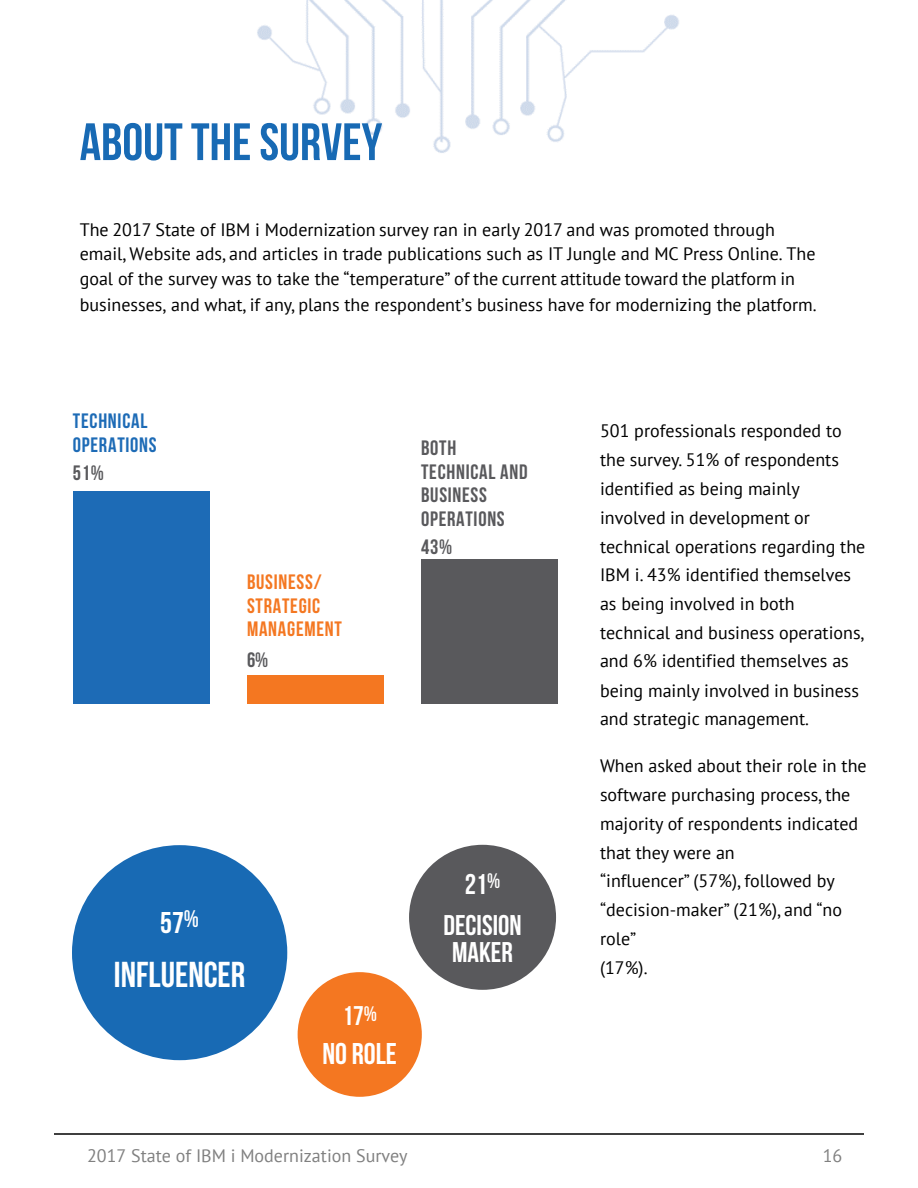
<style>
.page{position:relative;width:918px;height:1188px;background:#fff}
.page>*{position:absolute;margin:0;border:0;box-sizing:border-box;transform-origin:0 0}
.t1{font:700 52.5px "Bebas Neue";color:#186ab4}
.t2{font:36px "Bebas Neue";color:#fff}
.t3{font:30px "Bebas Neue";color:#fff}
.t4{font:28.5px/40.5px "Bebas Neue";color:#fff;text-align:center}
.t5{font:27px "Bebas Neue";color:#fff}
.t6{font:20.85px/23.9px "Bebas Neue";letter-spacing:.035em;color:#59595c}
.t7{font:20.85px/23.2px "Bebas Neue";letter-spacing:.035em;color:#f47721}
.t8{font:20.85px/24px "Bebas Neue";letter-spacing:.035em;color:#1d6bb6}
.t9{font:18px/28.8px "PT Sans";color:#000}
.t10{font:18px "PT Sans";color:#808080}
.t11{font:18px "PT Sans";color:#808080}
.s1{font-style:inherit}
</style>
<div class="page">
<img style="left:257px;top:0;width:422px;height:153px">
<hr style="left:54px;top:1133px;width:810px;height:2px;background:#000">
<div style="left:298px;top:972px;width:124px;height:125px;background:#f47721;border-radius:50%"></div>
<div style="left:72px;top:845px;width:215px;height:215px;background:#186ab4;border-radius:50%"></div>
<div style="left:409px;top:845px;width:147px;height:145px;background:#59595c;border-radius:50%"></div>
<div style="left:73px;top:492px;width:137px;height:212px;background:#1d6bb6"></div>
<div style="left:247px;top:675px;width:137px;height:29px;background:#f47721"></div>
<div style="left:421px;top:560px;width:137px;height:144px;background:#59595c"></div>
<h1 class="t1" style="left:80px;top:113px;width:304px">ABOUT THE SURVEY</h1>
<p class="t9" style="left:80px;top:216px;width:738px;line-height:25.2px">The 2017 State of IBM i Modernization survey ran <span class="s1">in</span> early 2017 and was promoted through email, Website ads, and articles in trade publications such as IT Jungle and MC Press Online. The goal of the survey was to take the “temperature” of the current attitude toward the platform in businesses, and what, if any, plans the respondent’s business have for modernizing the platform.</p>
<p class="t8" style="left:73px;top:408px;width:85px">TECHNICAL<br>OPERATIONS</p>
<p class="t6" style="left:73px;top:460px;width:33px">51%</p>
<p class="t7" style="left:247px;top:570px;width:96px">BUSINESS/<br>STRATEGIC<br>MANAGEMENT</p>
<p class="t6" style="left:247px;top:647px;width:23px">6%</p>
<p class="t6" style="left:421px;top:435px;width:108px">BOTH<br>TECHNICAL AND<br>BUSINESS<br>OPERATIONS</p>
<p class="t6" style="left:421px;top:535px;width:33px">43%</p>
<h3 class="t3" style="left:160px;top:906px;width:40px">57<sup>%</sup></h3>
<h2 class="t2" style="left:114px;top:955px;width:133px">INFLUENCER</h2>
<h3 class="t5" style="left:342px;top:1001px;width:36px">17<sup>%</sup></h3>
<h3 class="t3" style="left:322px;top:1037px;width:76px">NO ROLE</h3>
<h3 class="t4" style="left:444px;top:864px;width:80px">21<sup>%<br></sup>DECISION</h3>
<h3 class="t4" style="left:452px;top:931px;width:62px">MAKER</h3>
<p class="t9" style="left:600px;top:416px;width:267px">501 professionals responded to the survey. 51% of respondents identified as being mainly involved in development or technical operations regarding the<br>IBM i. 43% identified themselves as being involved in both technical and business operations, and 6% identified themselves as being mainly involved in business and strategic management.</p>
<p class="t9" style="left:600px;top:751px;width:268px">When asked about their role in the software purchasing process, the majority of respondents indicated that they were an<br>“influencer” (57%), followed by “decision-maker” (21%), and “no role”<br>(17%).</p>
<p class="t10" style="left:87px;top:1144px;width:322px">2017 State of IBM i Modernization Survey</p>
<p class="t11" style="left:823px;top:1144px;width:21px">1<span class="s1">6</span></p>
</div>
